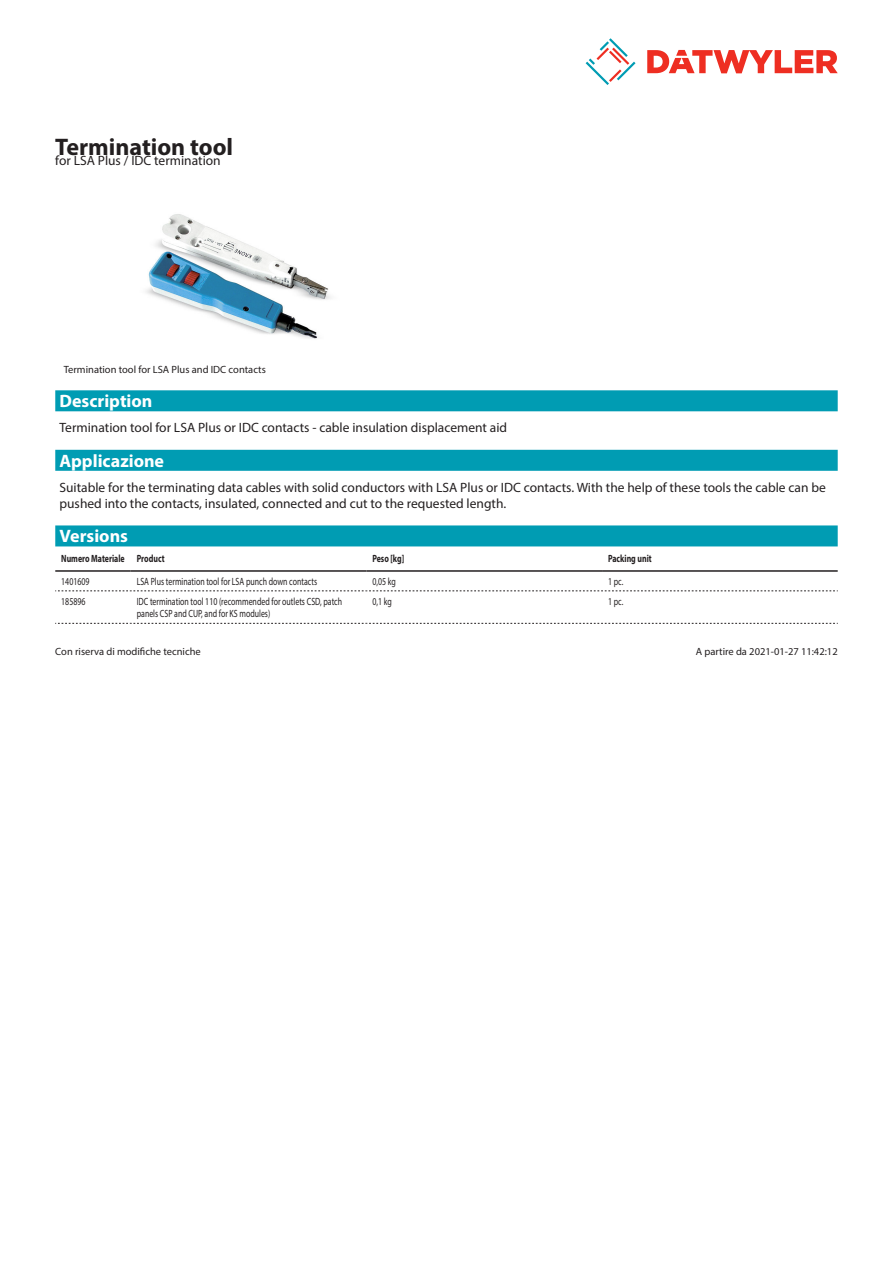
<style>
.page{position:relative;width:893px;height:1263px;background:#fff}
.page>*{position:absolute;margin:0;border:0;box-sizing:border-box;transform-origin:0 0}
.Product_Head{font:700 24px "Myriad Pro";color:#231f20}
.Standard_Head_Proper{font:700 18px "Myriad Pro";color:#fff}
.Standard_text{font:13.5px/16.2px "Myriad Pro";color:#231f20}
.myriadlight{font:10.5px/12.6px "Myriad Pro";color:#231f20;scale:.75 1}
.Footnote{font:10.5px "Myriad Pro";color:#231f20}
.myriadbold{font:700 10.5px "Myriad Pro";color:#231f20;scale:.75 1}
.imagetext{font:10.5px "Myriad Pro";color:#231f20}
</style>
<div class="page">
<svg style="left:586px;top:38px;width:49px;height:47px"></svg>
<svg style="left:647px;top:50px;width:191px;height:23px"></svg>
<img style="left:146px;top:214px;width:185px;height:125px">
<div style="left:55px;top:525px;width:783px;height:21px;background:#009cb3"></div>
<hr style="left:55px;top:570px;width:76px;height:2px;background:#231f20">
<hr style="left:131px;top:570px;width:235px;height:2px;background:#231f20">
<hr style="left:366px;top:570px;width:236px;height:2px;background:#231f20">
<hr style="left:602px;top:570px;width:236px;height:2px;background:#231f20">
<svg style="left:55px;top:591px;width:783px;height:1px"></svg>
<svg style="left:55px;top:623px;width:783px;height:1px"></svg>
<div style="left:55px;top:390px;width:783px;height:21px;background:#009cb3"></div>
<div style="left:55px;top:450px;width:783px;height:21px;background:#009cb3"></div>
<p class="Product_Head" style="left:55px;top:131px;width:179px">Termination tool</p>
<p class="Standard_text" style="left:55px;top:152px;width:167px">for LSA Plus / IDC termination</p>
<p class="imagetext" style="left:64px;top:363px;width:204px">Termination tool for LSA Plus and IDC contacts</p>
<p class="Standard_Head_Proper" style="left:60px;top:389px;width:94px">Description</p>
<p class="Standard_text" style="left:60px;top:419px;width:449px">Termination tool for LSA Plus or IDC contacts - cable insulation displacement aid</p>
<p class="Standard_Head_Proper" style="left:60px;top:449px;width:106px">Applicazione</p>
<p class="Standard_text" style="left:60px;top:479px;width:768px">Suitable for the terminating data cables with solid conductors with LSA Plus or IDC contacts. With the help of these tools the cable can be pushed into the contacts, insulated, connected and cut to the requested length.</p>
<p class="Standard_Head_Proper" style="left:60px;top:525px;width:70px">Versions</p>
<p class="myriadbold" style="left:61px;top:552px;width:86px">Numero Materiale</p>
<p class="myriadbold" style="left:137px;top:552px;width:39px">Product</p>
<p class="myriadbold" style="left:372px;top:552px;width:44px">Peso [kg]</p>
<p class="myriadbold" style="left:608px;top:552px;width:60px">Packing unit</p>
<p class="myriadlight" style="left:61px;top:575px;width:39px">1401609</p>
<p class="myriadlight" style="left:137px;top:575px;width:242px">LSA Plus termination tool for LSA punch down contacts</p>
<p class="myriadlight" style="left:372px;top:575px;width:33px">0,05 kg</p>
<p class="myriadlight" style="left:608px;top:575px;width:22px">1 pc.</p>
<p class="myriadlight" style="left:61px;top:595px;width:34px">185896</p>
<p class="myriadlight" style="left:137px;top:595px;width:275px">IDC termination tool 110 (recommended for outlets CSD, patch panels CSP and CUP, and for KS modules)</p>
<p class="myriadlight" style="left:372px;top:595px;width:27px">0,1 kg</p>
<p class="myriadlight" style="left:608px;top:595px;width:22px">1 pc.</p>
<p class="Footnote" style="left:55px;top:645px;width:147px">Con riserva di modifiche tecniche</p>
<p class="Footnote" style="left:696px;top:645px;width:143px">A partire da 2021-01-27 11:42:12</p>
</div>
